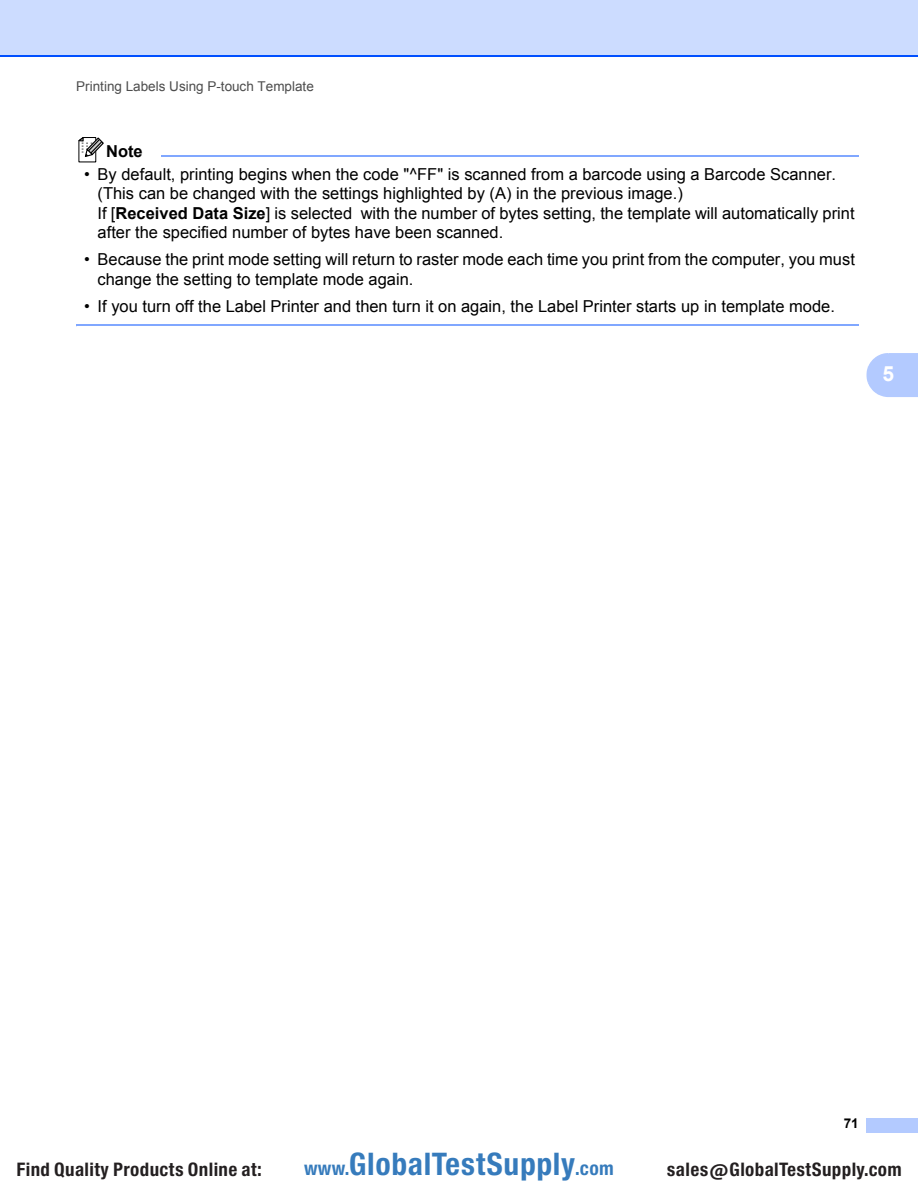
<style>
.page{position:relative;width:918px;height:1188px;background:#fff}
.page>*{position:absolute;margin:0;border:0;box-sizing:border-box;transform-origin:0 0}
.t1{font:29.7px "Europa Gro Nr 2 SBOP Bol Con";letter-spacing:.02em;color:#367bbc}
.t2{font:700 21px "Arial";color:#fff}
.t3{font:17.85px "Europa Gro Nr 2 SBOP Bol Con";letter-spacing:.02em;color:#231f20}
.t4{font:16.5px/19.5px "Arial";color:#000}
.t5{font:700 16.5px "Arial";color:#000}
.t6{font:13.5px "Arial";color:#4d4d4d}
.t7{font:700 13.5px "Arial";color:#000}
.s1{font-weight:700}
.s2{font-size:18.3px}
</style>
<div class="page">
<div style="left:0;top:0;width:918px;height:56px;background:#ccdcff"></div>
<hr style="left:0;top:55px;width:918px;height:2px;background:#004fff">
<div style="left:867px;top:1119px;width:51px;height:13px;background:#b3caff"></div>
<hr style="left:867px;top:1118px;width:51px;height:2px;background:#b3caff">
<hr style="left:867px;top:1131px;width:51px;height:2px;background:#b3caff">
<svg style="left:867px;top:353px;width:51px;height:44px;background:#b9ceff"></svg>
<svg style="left:78px;top:137px;width:26px;height:25px"></svg>
<hr style="left:161px;top:155px;width:698px;height:2px;background:#80a7ff">
<svg style="left:76px;top:324px;width:783px;height:3px"></svg>
<hr style="left:76px;top:325px;width:783px;height:1px;background:#80a7ff">
<p class="t6" style="left:76px;top:78px;width:239px">Printing Labels Using P-touch Template</p>
<p class="t5" style="left:106px;top:142px;width:38px">Note</p>
<p class="t4" style="left:98px;top:164px;width:759px;text-indent:-14px">• By default, printing begins when the code "^FF" is scanned from a barcode using a Barcode Scanner. (This can be changed with the settings highlighted by (A) in the previous image.)<br>If [<span class="s1">Received Data Size</span>] is selected with the number of bytes setting, the template will automatically print after the specified number of bytes have been scanned.</p>
<p class="t4" style="left:98px;top:250px;width:759px;text-indent:-13px">• Because the print mode setting will return to raster mode each time you print from the computer, you must change the setting to template mode again.</p>
<p class="t4" style="left:84px;top:296px;width:752px">• If you turn off the Label Printer and then turn it on again, the Label Printer starts up in template mode.</p>
<p class="t2" style="left:883px;top:362px;width:13px">5</p>
<p class="t7" style="left:844px;top:1116px;width:16px">71</p>
<p class="t3" style="left:16px;top:1159px;width:247px">Find Quality Products Online at:</p>
<h1 class="t1" style="left:304px;top:1147px;width:311px"><span class="s2">www.</span>GlobalTestSupply<span class="s2">.com</span></h1>
<p class="t3" style="left:667px;top:1159px;width:236px">sales@GlobalTestSupply.com</p>
</div>
